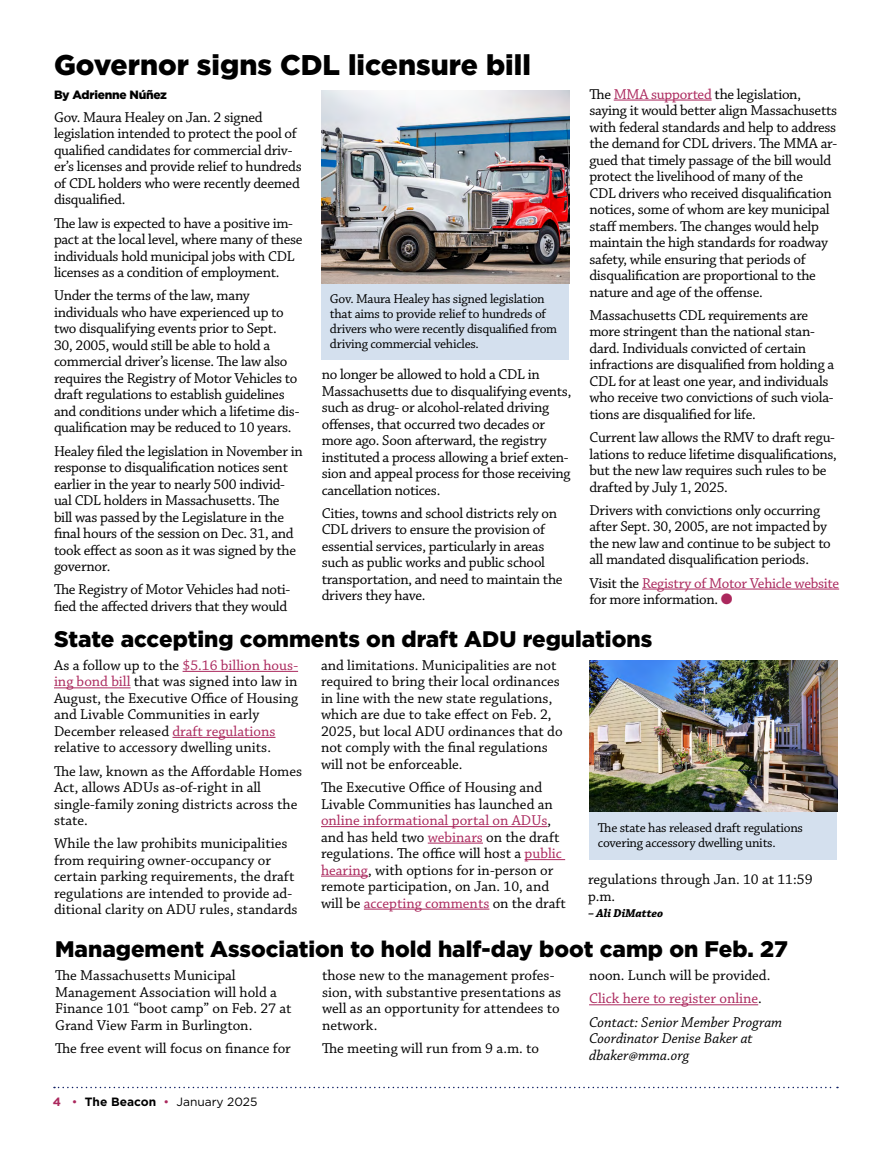
<style>
.page{position:relative;width:891px;height:1161px;background:#fff}
.page>*{position:absolute;margin:0;border:0;box-sizing:border-box;transform-origin:0 0}
.t1{font:900 28.5px "Gotham";color:#000}
.t2{font:900 22.5px "Gotham";color:#000}
.t3{font:15px/16.5px "Chaparral Pro";letter-spacing:-.02em;color:#000}
.t4{font:15px/16.5px "Chaparral Pro";color:#000}
.t5{font:italic 15px/23.2px "Chaparral Pro";color:#000}
.t6{font:15px/16.5px "Chaparral Pro";letter-spacing:-.02em;color:#ab285d}
.t7{font:13.5px/15px "Chaparral Pro";letter-spacing:-.02em;color:#000}
.t8{font:12px "Gotham";color:#000}
.t9{font:900 12px "Gotham";letter-spacing:-.02em;color:#000}
.t10{font:italic 700 12px "Chaparral Pro";color:#000}
.s1{color:#ab285d}
.s2{color:#000}
.s3{font-style:normal}
.s4{font-style:normal;color:#ab285d}
.s5{font-weight:700;color:#ab285d}
.s6{font-weight:700}
</style>
<div class="page">
<svg style="left:54px;top:1087px;width:784px;height:1px"></svg>
<hr style="left:614px;top:100px;width:98px;height:1px;background:#ab285d">
<hr style="left:642px;top:589px;width:197px;height:1px;background:#ab285d">
<div style="left:321px;top:92px;width:248px;height:268px;background:#d4e0ee"></div>
<img style="left:321px;top:90px;width:248px;height:194px">
<hr style="left:183px;top:671px;width:115px;height:1px;background:#ab285d">
<hr style="left:54px;top:687px;width:77px;height:1px;background:#ab285d">
<hr style="left:172px;top:737px;width:104px;height:1px;background:#ab285d">
<hr style="left:321px;top:826px;width:227px;height:1px;background:#ab285d">
<hr style="left:428px;top:843px;width:55px;height:1px;background:#ab285d">
<hr style="left:525px;top:859px;width:40px;height:1px;background:#ab285d">
<hr style="left:321px;top:876px;width:47px;height:1px;background:#ab285d">
<hr style="left:364px;top:909px;width:125px;height:1px;background:#ab285d">
<div style="left:589px;top:663px;width:248px;height:196px;background:#d4e0ee"></div>
<img style="left:589px;top:661px;width:248px;height:151px">
<hr style="left:589px;top:1004px;width:169px;height:1px;background:#ab285d">
<h1 class="t1" style="left:54px;top:46px;width:478px">Governor signs CDL licensure bill</h1>
<p class="t9" style="left:54px;top:86px;width:115px">By Adrienne Núñez</p>
<p class="t3" style="left:54px;top:109px;width:249px">Gov. Maura Healey on Jan. 2 signed legislation intended to protect the pool of qualified candidates for commercial driv&shy;er’s licenses and provide relief to hundreds of CDL holders who were recently deemed disqualified.</p>
<p class="t3" style="left:54px;top:215px;width:250px">The law is expected to have a positive im&shy;pact at the local level, where many of these individuals hold municipal jobs with CDL licenses as a condition of employment.</p>
<p class="t3" style="left:54px;top:288px;width:247px">Under the terms of the law, many individuals who have experienced up to two disqualifying events prior to Sept.<br>30, 2005, would still be able to hold a commercial driver’s license. The law also requires the Registry of Motor Vehicles to draft regulations to establish guidelines and conditions under which a lifetime dis&shy;qualification may be reduced to 10 years.</p>
<p class="t3" style="left:54px;top:443px;width:250px">Healey filed the legislation in November in response to disqualification notices sent earlier in the year to nearly 500 individ&shy;ual CDL holders in Massachusetts. The<br>bill was passed by the Legislature in the final hours of the session on Dec. 31, and took effect as soon as it was signed by the governor.</p>
<p class="t3" style="left:54px;top:582px;width:238px">The Registry of Motor Vehicles had noti&shy;fied the affected drivers that they would</p>
<p class="t7" style="left:330px;top:292px;width:229px">Gov. Maura Healey has signed legislation that aims to provide relief to hundreds of drivers who were recently disqualified from driving commercial vehicles.</p>
<p class="t3" style="left:322px;top:367px;width:251px">no longer be allowed to hold a CDL in Massachusetts due to disqualifying events, such as drug- or alcohol-related driving offenses, that occurred two decades or more ago. Soon afterward, the registry instituted a process allowing a brief exten&shy;sion and appeal process for those receiving cancellation notices.</p>
<p class="t3" style="left:322px;top:505px;width:242px">Cities, towns and school districts rely on CDL drivers to ensure the provision of essential services, particularly in areas such as public works and public school transportation, and need to maintain the drivers they have.</p>
<p class="t3" style="left:589px;top:86px;width:249px">The <span class="s1">MMA supported</span> the legislation, saying it would better align Massachusetts with federal standards and help to address the demand for CDL drivers. The MMA ar&shy;gued that timely passage of the bill would protect the livelihood of many of the<br>CDL drivers who received disqualification notices, some of whom are key municipal staff members. The changes would help maintain the high standards for roadway safety, while ensuring that periods of disqualification are proportional to the nature and age of the offense.</p>
<p class="t3" style="left:589px;top:307px;width:246px">Massachusetts CDL requirements are more stringent than the national stan&shy;dard. Individuals convicted of certain infractions are disqualified from holding a CDL for at least one year, and individuals who receive two convictions of such viola&shy;tions are disqualified for life.</p>
<p class="t3" style="left:589px;top:430px;width:249px">Current law allows the RMV to draft regu&shy;lations to reduce lifetime disqualifications, but the new law requires such rules to be drafted by July 1, 2025.</p>
<p class="t3" style="left:589px;top:502px;width:243px">Drivers with convictions only occurring after Sept. 30, 2005, are not impacted by the new law and continue to be subject to all mandated disqualification periods.</p>
<p class="t6" style="left:589px;top:575px;width:251px"><span class="s2">Visit the</span> Registry of Motor Vehicle website <span class="s2">for more information.</span> ●</p>
<h2 class="t2" style="left:54px;top:623px;width:600px">State accepting comments on draft ADU regulations</h2>
<p class="t4" style="left:54px;top:657px;width:246px">As a follow up to the <span class="s1">$5.16 billion hous&shy;ing bond bill</span> that was signed into law in August, the Executive Office of Housing and Livable Communities in early December released <span class="s1">draft regulations </span>relative to accessory dwelling units.</p>
<p class="t4" style="left:54px;top:763px;width:250px">The law, known as the Affordable Homes<br>Act, allows ADUs as-of-right in all single-family zoning districts across the state.</p>
<p class="t4" style="left:54px;top:836px;width:245px">While the law prohibits municipalities from requiring owner-occupancy or certain parking requirements, the draft regulations are intended to provide ad&shy;ditional clarity on ADU rules, standards</p>
<p class="t4" style="left:321px;top:657px;width:243px">and limitations. Municipalities are not required to bring their local ordinances in line with the new state regulations, which are due to take effect on Feb. 2, 2025, but local ADU ordinances that do not comply with the final regulations will not be enforceable.</p>
<p class="t4" style="left:321px;top:780px;width:246px">The Executive Office of Housing and Livable Communities has launched an <span class="s1">online informational portal on ADUs</span>, and has held two <span class="s1">webinars</span> on the draft regulations. The office will host a <span class="s1">public hearing</span>, with options for in-person or remote participation, on Jan. 10, and will be <span class="s1">accepting comments</span> on the draft</p>
<p class="t7" style="left:598px;top:821px;width:207px">The state has released draft regulations covering accessory dwelling units.</p>
<p class="t4" style="left:588px;top:872px;width:226px">regulations through Jan. 10 at 11:59 p.m.</p>
<p class="t10" style="left:588px;top:907px;width:77px">– Ali DiMatteo</p>
<h2 class="t2" style="left:55px;top:933px;width:734px">Management Association to hold half-day boot camp on Feb. 27</h2>
<p class="t4" style="left:55px;top:968px;width:238px">The Massachusetts Municipal<br>Management Association will hold a<br>Finance 101 “boot camp” on Feb. 27 at<br>Grand View Farm in Burlington.</p>
<p class="t4" style="left:55px;top:1040px;width:237px">The free event will focus on finance for</p>
<p class="t5" style="left:589px;top:964px;width:195px"><span class="s3">noon. Lunch will be provided.<br></span><span class="s4">Click here to register online</span><span class="s3">.<br></span>Contact: Senior Member Program</p>
<p class="t5" style="left:589px;top:1031px;width:165px;line-height:16.5px">Coordinator Denise Baker at dbaker@mma.org</p>
<p class="t4" style="left:322px;top:968px;width:241px">those new to the management profes&shy;sion, with substantive presentations as well as an opportunity for attendees to network.</p>
<p class="t4" style="left:322px;top:1040px;width:218px">The meeting will run from 9 a.m. to</p>
<p class="t8" style="left:53px;top:1094px;width:206px"><span class="s5">4</span> <span class="s1">•</span> <span class="s6">The Beacon</span> <span class="s1">•</span> January 2025</p>
</div>
